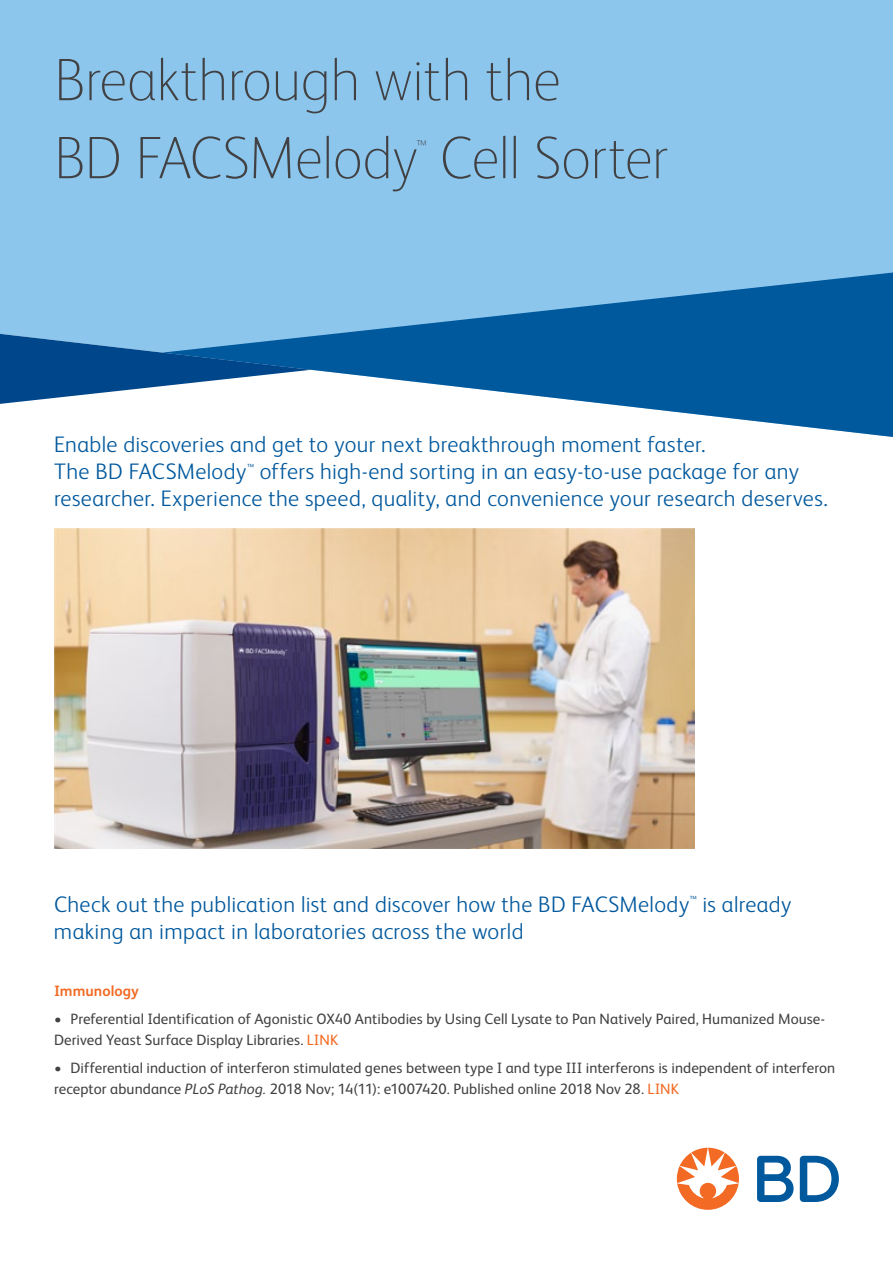
<style>
.page{position:relative;width:893px;height:1263px;background:#fff}
.page>*{position:absolute;margin:0;border:0;box-sizing:border-box;transform-origin:0 0}
.t1{font:100 60px/78px "FS Albert Pro";letter-spacing:-.015em;color:#414042}
.t2{font:300 22.5px/27px "FS Albert Pro";letter-spacing:.015em;color:#00589d}
.t3{font:100 15.75px "FS Albert Pro";color:#414042}
.t4{font:15px/21px "FS Albert Pro";letter-spacing:.005em;color:#414042}
.t5{font:700 15px "FS Albert Pro";letter-spacing:.005em;color:#f26a24}
.s1{font-weight:300}
.s2{color:#f26a24}
.s3{font-style:italic}
</style>
<div class="page">
<svg style="left:757px;top:1156px;width:82px;height:46px"></svg>
<svg style="left:677px;top:1148px;width:62px;height:62px"></svg>
<div style="left:0;top:0;width:893px;height:332px;background:#8cc6ec"></div>
<svg style="left:162px;top:271px;width:731px;height:166px;fill:#00589d"></svg>
<svg style="left:0;top:332px;width:311px;height:73px"></svg>
<img style="left:55px;top:529px;width:639px;height:320px">
<h1 class="t1" style="left:54px;top:38px;width:616px">Breakthrough with the<br>BD FACSMelody Cell Sorter</h1>
<p class="t3" style="left:417px;top:136px;width:11px">™</p>
<h2 class="t2" style="left:54px;top:429px;width:775px">Enable discoveries and get to your next breakthrough moment faster.<br>The BD FACSMelody<sup>™</sup> offers high-end sorting in an easy-to-use package for any researcher. Experience the speed, quality, and convenience your research deserves.</h2>
<h2 class="t2" style="left:54px;top:889px;width:739px">Check out the publication list and discover how the BD FACSMelody<sup>™</sup> is already making an impact in laboratories across the world</h2>
<p class="t5" style="left:54px;top:980px;width:87px">Immunology</p>
<p class="t4" style="left:54px;top:1007px;width:772px"><span class="s1">•</span> Preferential Identification of Agonistic OX40 Antibodies by Using Cell Lysate to Pan Natively Paired, Humanized Mouse-<br>Derived Yeast Surface Display Libraries. <span class="s2">LINK</span></p>
<p class="t4" style="left:54px;top:1056px;width:783px">• Differential induction of interferon stimulated genes between type I and type III interferons is independent of interferon receptor abundance <span class="s3">PLoS Pathog.</span> 2018 Nov; 14(11): e1007420. Published online 2018 Nov 28. <span class="s2">LINK</span></p>
</div>
